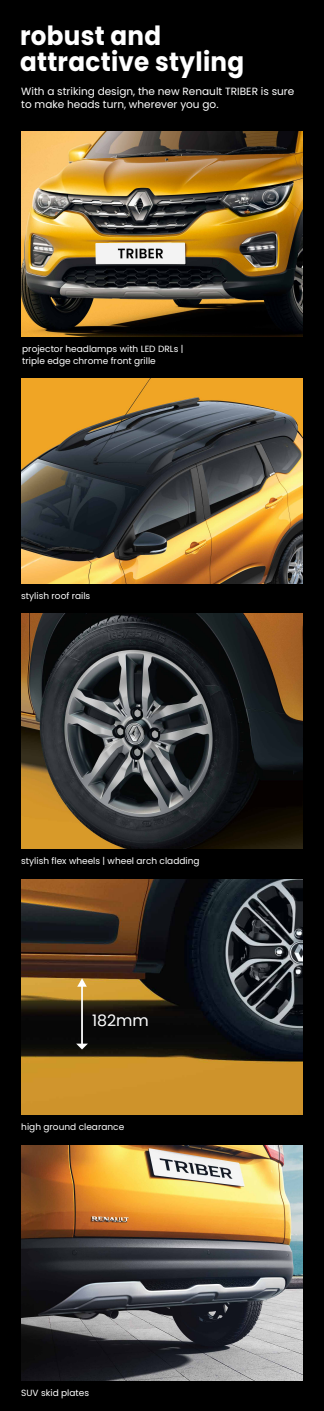
<style>
.page{position:relative;width:324px;height:1411px;background:#000}
.page>*{position:absolute;margin:0;border:0;box-sizing:border-box;transform-origin:0 0}
.t1{font:700 26.4px/25.8px "Poppins";letter-spacing:.01em;color:#fff;scale:.93 1}
.t2{font:15.81px "Poppins";color:#fff}
.t3{font:10.5px/12.6px "Poppins";color:#fff}
.t4{font:9px/11.5px "Poppins";color:#fff}
</style>
<div class="page">
<img style="left:21px;top:131px;width:282px;height:205px">
<img style="left:21px;top:379px;width:282px;height:205px">
<img style="left:21px;top:614px;width:282px;height:235px">
<img style="left:21px;top:879px;width:282px;height:235px">
<hr style="left:81px;top:985px;width:2px;height:59px;background:#fff">
<svg style="left:77px;top:978px;width:10px;height:8px"></svg>
<svg style="left:76px;top:1043px;width:12px;height:6px"></svg>
<img style="left:21px;top:1145px;width:282px;height:235px">
<h1 class="t1" style="left:20px;top:23px;width:243px">robust and attractive styling</h1>
<p class="t3" style="left:21px;top:85px;width:275px">With a striking design, the new Renault TRIBER is sure to make heads turn, wherever you go.</p>
<p class="t4" style="left:22px;top:343px;width:163px">projector headlamps with LED DRLs | triple edge chrome front grille</p>
<p class="t4" style="left:21px;top:590px;width:71px">stylish roof rails</p>
<p class="t4" style="left:21px;top:855px;width:180px">stylish flex wheels | wheel arch cladding</p>
<h2 class="t2" style="left:92px;top:1011px;width:58px">182mm</h2>
<p class="t4" style="left:21px;top:1121px;width:105px">high ground clearance</p>
<p class="t4" style="left:21px;top:1387px;width:69px">SUV skid plates</p>
</div>
